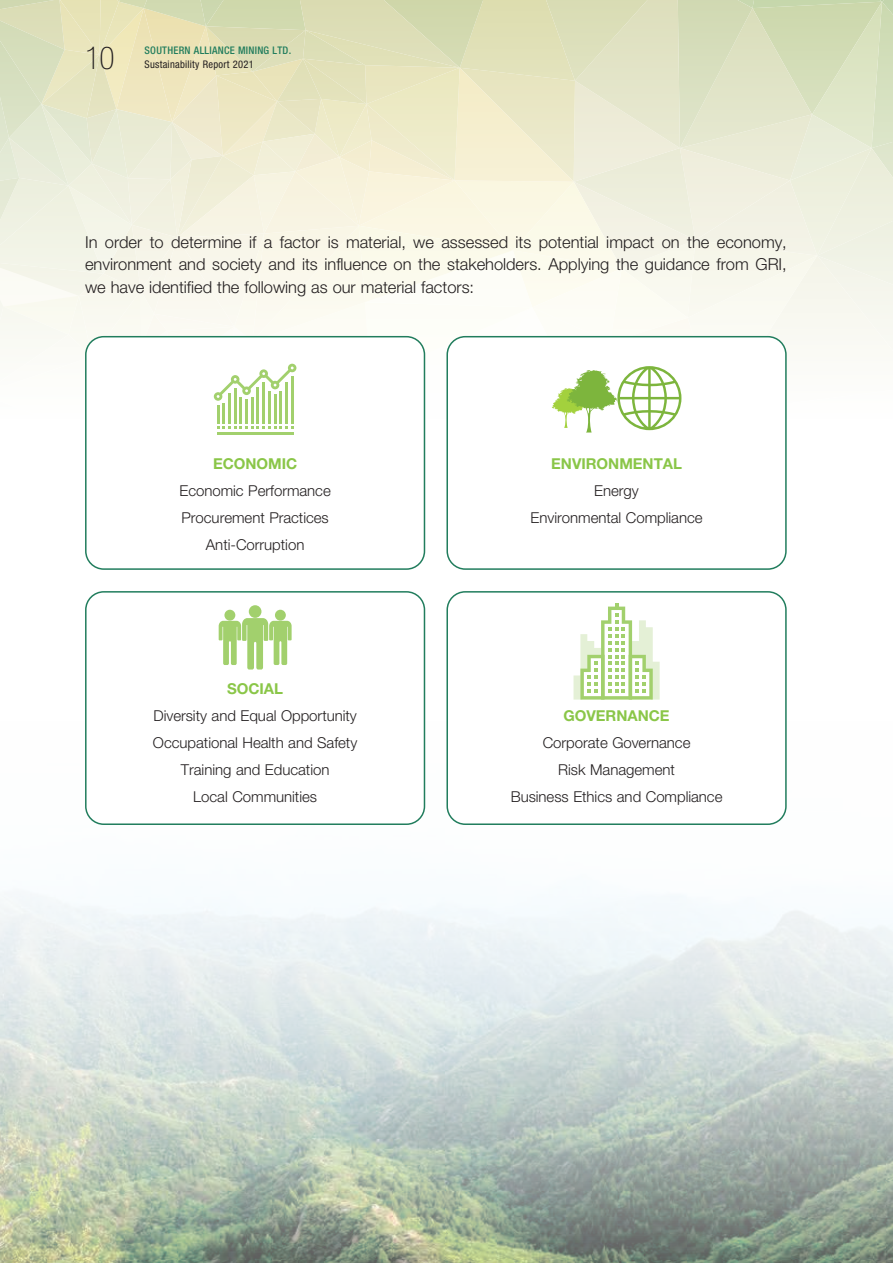
<style>
.page{position:relative;width:893px;height:1263px;background:#fff}
.page>*{position:absolute;margin:0;border:0;box-sizing:border-box;transform-origin:0 0}
.t1{font:100 condensed 31.5px "Helvetica Neue LT Std";color:#231f20}
.t2{font:300 16.5px/22.5px "Helvetica Neue LT Std";color:#231f20;text-align:justify}
.t3{font:300 15px/27px "Helvetica Neue LT Std";color:#231f20;text-align:center}
.t4{font:700 15px "Helvetica Neue LT Std";color:#8ac648}
.t5{font:500 condensed 10.5px "Helvetica Neue LT Std";letter-spacing:.025em;color:#217d5d}
.t6{font:condensed 10.5px "Helvetica Neue LT Std";letter-spacing:.025em;color:#231f20}
</style>
<div class="page">
<img style="left:0;top:657px;width:893px;height:606px">
<div style="left:85px;top:336px;width:340px;height:234px;border:2px solid #217d5d;border-radius:18px"></div>
<div style="left:446px;top:336px;width:341px;height:234px;border:2px solid #217d5d;border-radius:18px"></div>
<div style="left:86px;top:592px;width:338px;height:232px;background:#fff;border-radius:18px"></div>
<div style="left:85px;top:591px;width:340px;height:234px;border:2px solid #217d5d;border-radius:18px"></div>
<div style="left:447px;top:592px;width:339px;height:232px;background:#fff;border-radius:18px"></div>
<div style="left:446px;top:591px;width:341px;height:234px;border:2px solid #217d5d;border-radius:18px"></div>
<div style="left:249px;top:605px;width:12px;height:13px;background:#a2d06d;border-radius:50%"></div>
<div style="left:224px;top:610px;width:11px;height:11px;background:#a2d06d;border-radius:50%"></div>
<div style="left:275px;top:610px;width:11px;height:11px;background:#a2d06d;border-radius:50%"></div>
<svg style="left:219px;top:618px;width:73px;height:51px"></svg>
<svg style="left:573px;top:603px;width:87px;height:97px"></svg>
<hr style="left:217px;top:432px;width:77px;height:3px;background:#a2d06d">
<svg style="left:0;top:0;width:893px;height:432px"></svg>
<h1 class="t1" style="left:85px;top:40px;width:31px">10</h1>
<p class="t5" style="left:145px;top:44px;width:148px">SOUTHERN ALLIANCE MINING LTD.</p>
<p class="t6" style="left:145px;top:58px;width:111px">Sustainability Report 2021</p>
<p class="t2" style="left:85px;top:230px;width:703px">In order to determine if a factor is material, we assessed its potential impact on the economy, environment and society and its influence on the stakeholders. Applying the guidance from GRI, we have identified the following as our material factors:</p>
<p class="t4" style="left:213px;top:455px;width:86px">ECONOMIC</p>
<p class="t3" style="left:179px;top:477px;width:153px">Economic Performance<br>Procurement Practices<br>Anti-Corruption</p>
<p class="t4" style="left:551px;top:455px;width:132px">ENVIRONMENTAL</p>
<p class="t3" style="left:531px;top:477px;width:173px">Energy<br>Environmental Compliance</p>
<p class="t4" style="left:227px;top:680px;width:57px">SOCIAL</p>
<p class="t3" style="left:153px;top:702px;width:206px">Diversity and Equal Opportunity<br>Occupational Health and Safety<br>Training and Education<br>Local Communities</p>
<p class="t4" style="left:563px;top:707px;width:108px">GOVERNANCE</p>
<p class="t3" style="left:511px;top:729px;width:213px">Corporate Governance<br>Risk Management<br>Business Ethics and Compliance</p>
</div>
